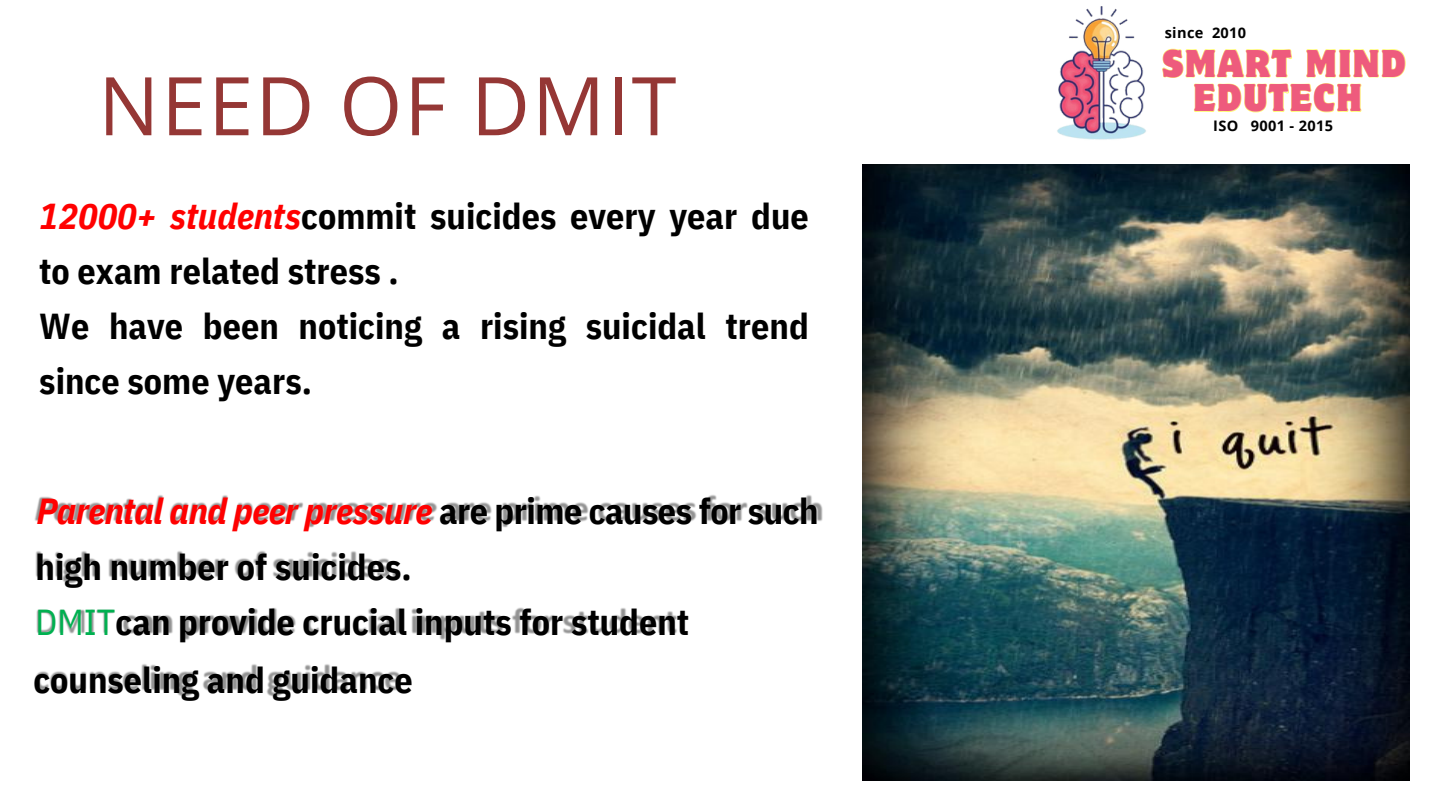
<style>
.page{position:relative;width:1440px;height:810px;background:#fff}
.page>*{position:absolute;margin:0;border:0;box-sizing:border-box;transform-origin:0 0}
.t1{font:81px "Open Sans";letter-spacing:.025em;color:#953735}
.t2{font:700 36px/55.2px "IBM Plex Sans Cond";color:#000}
.t3{font:italic 700 36px "IBM Plex Sans Cond";letter-spacing:-.015em;color:#f00}
.t4{font:semi-condensed 34.5px/34.5px "Motter Corpus Std";letter-spacing:.05em;color:#ee5b7d;text-align:center}
.t5{font:700 14.55px "Open Sans";letter-spacing:.025em;color:#000}
.s1{font-style:italic;color:#f00}
.s2{font-style:normal;color:#000}
.s3{font-weight:400;color:#00b050}
</style>
<div class="page">
<img style="left:34px;top:496px;width:111px;height:26px">
<img style="left:145px;top:495px;width:275px;height:33px">
<img style="left:420px;top:495px;width:153px;height:33px">
<img style="left:573px;top:502px;width:107px;height:20px">
<img style="left:680px;top:495px;width:143px;height:27px">
<img style="left:35px;top:551px;width:213px;height:33px">
<img style="left:248px;top:551px;width:151px;height:27px">
<img style="left:36px;top:609px;width:62px;height:25px">
<img style="left:98px;top:608px;width:288px;height:32px">
<img style="left:386px;top:607px;width:153px;height:33px">
<img style="left:539px;top:608px;width:138px;height:26px">
<img style="left:34px;top:664px;width:368px;height:33px">
<img style="left:862px;top:165px;width:547px;height:615px">
<img style="left:1057px;top:6px;width:89px;height:134px">
<svg style="left:1162px;top:48px;width:244px;height:65px"></svg>
<p class="t1" style="left:98px;top:49px;width:580px">NEED OF DMIT</p>
<p class="t2" style="left:39px;top:188px;width:771px"><span class="s1">12000+ students</span>commit suicides every year due to exam related stress .<br>We have been noticing a rising suicidal trend since some years.</p>
<p class="t3" style="left:37px;top:487px;width:783px">Parental and peer pressure <span class="s2">are prime causes for such</span></p>
<h4 class="t2" style="left:36px;top:539px;width:655px">high number of suicides.<br><span class="s3">DMIT</span>can provide crucial inputs for student</h4>
<p class="t2" style="left:33px;top:652px;width:381px">counseling and guidance</p>
<p class="t5" style="left:1165px;top:22px;width:83px">since 2010</p>
<p class="t4" style="left:1162px;top:50px;width:245px">SMART MIND<br>EDUTECH</p>
<h3 class="t5" style="left:1213px;top:115px;width:121px">ISO 9001 - 2015</h3>
</div>
